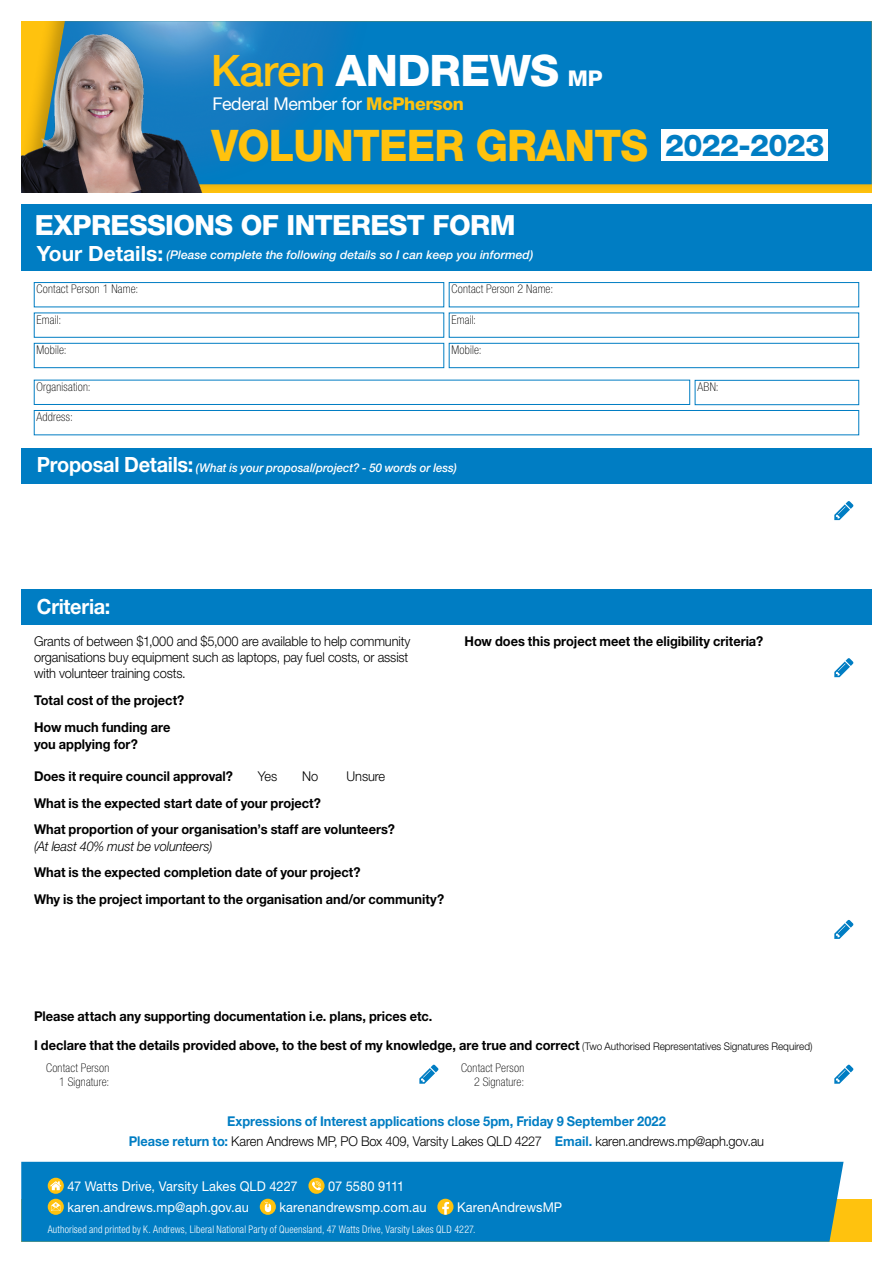
<style>
.page{position:relative;width:893px;height:1263px;background:#fff}
.page>*{position:absolute;margin:0;border:0;box-sizing:border-box;transform-origin:0 0}
.t1{font:800 43.65px "Helvetica Neue LT Pro";letter-spacing:-.02em;color:#ffc20e;scale:.95 1}
.t2{font:800 43.5px "Helvetica Neue LT Pro";letter-spacing:-.015em;color:#fff}
.t3{font:800 27.9px "Helvetica Neue LT Pro";letter-spacing:-.02em;color:#fff}
.t4{font:700 21px "Helvetica Neue LT Pro";letter-spacing:-.015em;color:#fff;scale:.95 1}
.t5{font:17.7px "Helvetica Neue LT Pro";letter-spacing:-.02em;color:#fff}
.t6{font:700 13.5px/26.8px "Helvetica Neue LT Pro";color:#000;scale:.95 1}
.t7{font:300 13.5px/16.2px "Helvetica Neue LT Pro";letter-spacing:-.01em;color:#000;scale:.95 1}
.t8{font:700 13.5px/20.4px "Helvetica Neue LT Pro";color:#007dc3;text-align:center;scale:.95 1}
.t9{font:13.5px "Helvetica Neue LT Pro";letter-spacing:.01em;color:#fff;scale:.95 1}
.t10{font:italic 300 13.5px "Helvetica Neue LT Pro";letter-spacing:-.01em;color:#000;scale:.95 1}
.t11{font:13.5px "Helvetica Neue LT Pro";letter-spacing:-.015em;color:#fff;scale:.95 1}
.t12{font:100 condensed 12px/14.4px "Helvetica Neue LT Std";letter-spacing:.015em;color:#000;text-align:right}
.t13{font:italic 500 12px "Helvetica Neue LT Pro";color:#fff}
.t14{font:italic 500 12px "Helvetica Neue LT Pro";color:#fff;scale:.95 1}
.t15{font:300 condensed 10.5px "Helvetica Neue LT Std";letter-spacing:.015em;color:#fff;scale:.95 1}
.s1{font-weight:500;color:#ffc20e}
.s2{font-size:21.75px}
.s3{font-weight:800;color:#ffc20e}
.s4{font-size:30.15px;color:#007dc3}
.s5{font-weight:700;font-style:normal;font-size:21px}
.s6{font-weight:300;font-size:10.5px}
.s7{font-weight:300;color:#000}
</style>
<div class="page">
<div style="left:21px;top:204px;width:851px;height:66px;background:#007dc3"></div>
<div style="left:34px;top:282px;width:410px;height:25px;border:1px solid #007dc3"></div>
<div style="left:34px;top:380px;width:656px;height:25px;border:1px solid #007dc3"></div>
<div style="left:695px;top:380px;width:164px;height:25px;border:1px solid #007dc3"></div>
<div style="left:34px;top:410px;width:825px;height:25px;border:1px solid #007dc3"></div>
<div style="left:21px;top:448px;width:851px;height:35px;background:#007dc3"></div>
<svg style="left:834px;top:658px;width:19px;height:19px"></svg>
<div style="left:21px;top:590px;width:851px;height:35px;background:#007dc3"></div>
<div style="left:34px;top:343px;width:410px;height:25px;border:1px solid #007dc3"></div>
<div style="left:449px;top:282px;width:410px;height:25px;border:1px solid #007dc3"></div>
<div style="left:449px;top:343px;width:410px;height:25px;border:1px solid #007dc3"></div>
<svg style="left:834px;top:920px;width:19px;height:19px"></svg>
<svg style="left:834px;top:1065px;width:19px;height:19px"></svg>
<svg style="left:419px;top:1065px;width:19px;height:19px"></svg>
<svg style="left:834px;top:501px;width:19px;height:19px"></svg>
<div style="left:21px;top:21px;width:851px;height:172px;background:#000;opacity:.25"></div>
<div style="left:382px;top:21px;width:490px;height:163px;background:#007dc3"></div>
<img style="left:242px;top:21px;width:140px;height:163px">
<img style="left:21px;top:21px;width:221px;height:172px">
<div style="left:661px;top:129px;width:167px;height:32px;background:#fff"></div>
<div style="left:21px;top:1199px;width:851px;height:43px;background:#ffc20e"></div>
<div style="left:21px;top:1162px;width:822px;height:80px;background:#007dc3"></div>
<svg style="left:48px;top:1178px;width:16px;height:16px"></svg>
<svg style="left:50px;top:1181px;width:11px;height:9px"></svg>
<svg style="left:308px;top:1178px;width:17px;height:16px"></svg>
<svg style="left:312px;top:1180px;width:9px;height:11px"></svg>
<svg style="left:48px;top:1199px;width:16px;height:16px"></svg>
<svg style="left:51px;top:1202px;width:9px;height:9px"></svg>
<svg style="left:260px;top:1199px;width:16px;height:16px"></svg>
<svg style="left:265px;top:1201px;width:6px;height:11px"></svg>
<svg style="left:437px;top:1199px;width:16px;height:16px"></svg>
<svg style="left:442px;top:1202px;width:7px;height:13px"></svg>
<h2 class="t2" style="left:211px;top:44px;width:393px"><span class="s1">Karen</span> ANDREWS <span class="s2">MP</span></h2>
<h3 class="t5" style="left:213px;top:93px;width:253px">Federal Member for <span class="s3">McPherson</span></h3>
<h1 class="t1" style="left:211px;top:119px;width:647px">VOLUNTEER GRANTS <span class="s4">2022-2023</span></h1>
<h3 class="t3" style="left:35px;top:208px;width:482px">EXPRESSIONS OF INTEREST FORM</h3>
<p class="t13" style="left:37px;top:248px;width:498px"><span class="s5">Your Details:</span> (Please complete the following details so I can keep you informed)</p>
<p class="t12" style="left:37px;top:282px;width:103px">Contact Person 1 Name:</p>
<p class="t12" style="left:37px;top:312px;width:26px">Email:</p>
<p class="t12" style="left:37px;top:343px;width:32px">Mobile:</p>
<p class="t12" style="left:451px;top:282px;width:103px">Contact Person 2 Name:</p>
<p class="t12" style="left:451px;top:312px;width:26px">Email:</p>
<p class="t12" style="left:451px;top:343px;width:32px">Mobile:</p>
<p class="t12" style="left:37px;top:379px;width:56px">Organisation:</p>
<p class="t12" style="left:697px;top:380px;width:23px">ABN:</p>
<p class="t12" style="left:37px;top:410px;width:38px">Address:</p>
<p class="t14" style="left:37px;top:461px;width:444px"><span class="s5">Proposal Details:</span> (What is your proposal/project? - 50 words or less)</p>
<h3 class="t4" style="left:37px;top:593px;width:79px">Criteria:</h3>
<p class="t7" style="left:34px;top:633px;width:398px">Grants of between $1,000 and $5,000 are available to help community organisations buy equipment such as laptops, pay fuel costs, or assist with volunteer training costs.</p>
<p class="t6" style="left:465px;top:627px;width:316px">How does this project meet the eligibility criteria?</p>
<p class="t6" style="left:34px;top:687px;width:160px">Total cost of the project?</p>
<p class="t6" style="left:34px;top:719px;width:145px;line-height:16.2px">How much funding are you applying for?</p>
<p class="t6" style="left:34px;top:762px;width:211px">Does it require council approval?</p>
<p class="t7" style="left:258px;top:767px;width:22px">Yes</p>
<p class="t7" style="left:302px;top:767px;width:18px">No</p>
<p class="t7" style="left:347px;top:767px;width:42px">Unsure</p>
<p class="t6" style="left:34px;top:789px;width:381px">What is the expected start date of your project?<br>What proportion of your organisation’s staff are volunteers?</p>
<p class="t10" style="left:34px;top:838px;width:189px">(At least 40% must be volunteers)</p>
<p class="t6" style="left:34px;top:859px;width:433px">What is the expected completion date of your project?<br>Why is the project important to the organisation and/or community?</p>
<p class="t6" style="left:34px;top:1001px;width:821px;line-height:29px">Please attach any supporting documentation i.e. plans, prices etc.<br>I declare that the details provided above, to the best of my knowledge, are true and correct <span class="s6">(Two Authorised Representatives Signatures Required)</span></p>
<p class="t12" style="left:46px;top:1060px;width:65px">Contact Person<br>1 Signature:</p>
<p class="t12" style="left:461px;top:1060px;width:65px">Contact Person<br>2 Signature:</p>
<p class="t8" style="left:129px;top:1110px;width:670px">Expressions of Interest applications close 5pm, Friday 9 September 2022<br>Please return to: <span class="s7">Karen Andrews MP, PO Box 409, Varsity Lakes QLD 4227</span> Email. <span class="s7">karen.andrews.mp@aph.gov.au</span></p>
<p class="t9" style="left:67px;top:1177px;width:244px">47 Watts Drive, Varsity Lakes QLD 4227</p>
<p class="t11" style="left:328px;top:1177px;width:82px">07 5580 9111</p>
<p class="t9" style="left:67px;top:1198px;width:193px">karen.andrews.mp@aph.gov.au</p>
<p class="t9" style="left:279px;top:1198px;width:156px">karenandrewsmp.com.au</p>
<p class="t9" style="left:457px;top:1198px;width:112px">KarenAndrewsMP</p>
<p class="t15" style="left:48px;top:1223px;width:452px">Authorised and printed by K. Andrews, Liberal National Party of Queensland, 47 Watts Drive, Varsity Lakes QLD 4227.</p>
</div>
